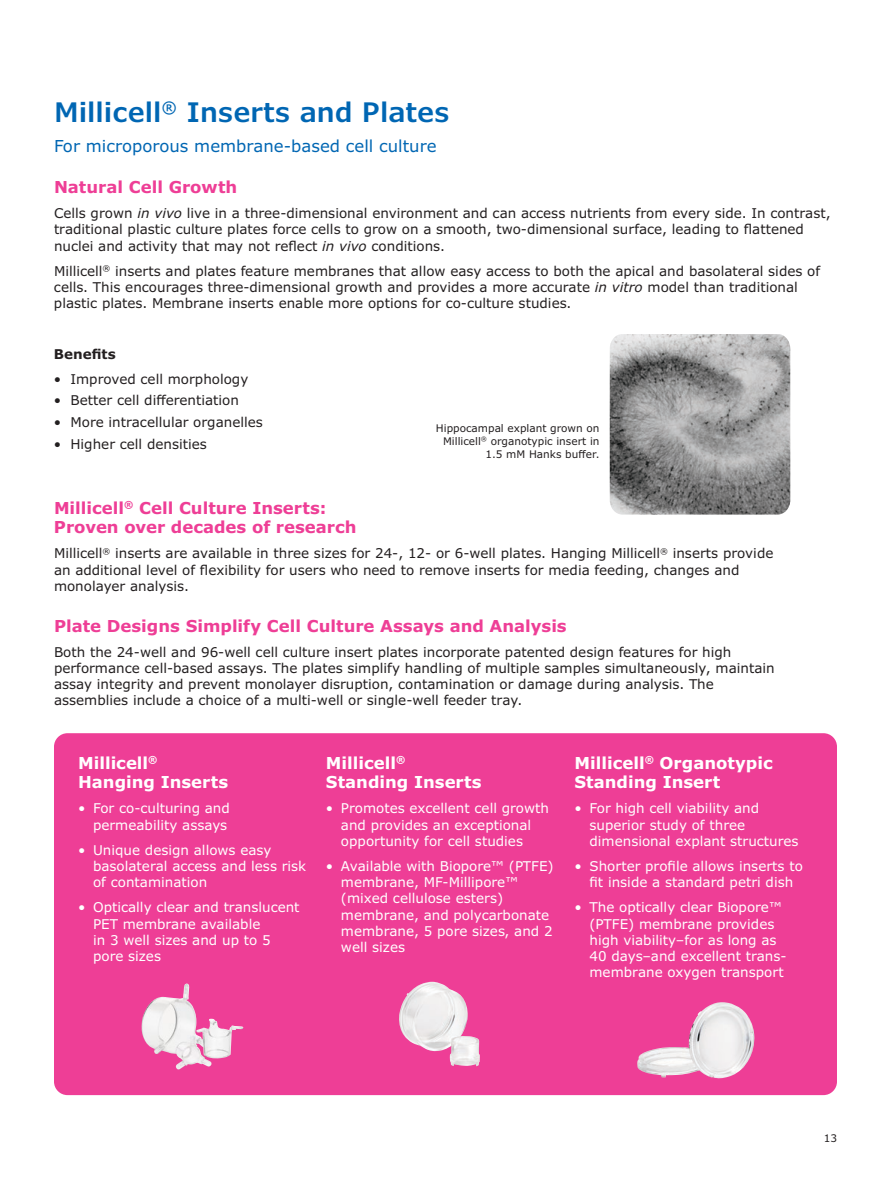
<style>
.page{position:relative;width:891px;height:1188px;background:#fff}
.page>*{position:absolute;margin:0;border:0;box-sizing:border-box;transform-origin:0 0}
.t1{font:600 27px "Verdana Pro";color:#0066b3}
.t2{font:700 16.5px/19.5px "Verdana Pro";color:#ee3e96}
.t3{font:700 16.5px/19.5px "Verdana Pro";color:#fff}
.t4{font:16.5px "Verdana Pro";color:#0066b3}
.t5{font:13.5px/16.2px "Verdana Pro";color:#231f20}
.t6{font:13.5px/16.2px "Verdana Pro";color:#fff}
.t7{font:700 13.5px "Verdana Pro";color:#231f20}
.t8{font:10.5px/12.6px "Verdana Pro";color:#231f20;text-align:right}
.s1{font-style:italic}
</style>
<div class="page">
<div style="left:54px;top:733px;width:783px;height:362px;background:#ee3e96;border-radius:14px"></div>
<img style="left:610px;top:334px;width:180px;height:181px">
<img style="left:142px;top:984px;width:101px;height:86px">
<img style="left:637px;top:1002px;width:118px;height:77px">
<img style="left:399px;top:982px;width:81px;height:84px">
<h1 class="t1" style="left:54px;top:95px;width:397px">Millicell<sup>®</sup> Inserts and Plates</h1>
<p class="t4" style="left:54px;top:136px;width:384px">For microporous membrane-based cell culture</p>
<p class="t2" style="left:54px;top:177px;width:185px">Natural Cell Growth</p>
<p class="t5" style="left:54px;top:205px;width:778px">Cells grown <span class="s1">in vivo</span> live in a three-dimensional environment and can access nutrients from every side. In contrast, traditional plastic culture plates force cells to grow on a smooth, two-dimensional surface, leading to flattened nuclei and activity that may not reflect <span class="s1">in vivo</span> conditions.</p>
<p class="t5" style="left:54px;top:263px;width:768px">Millicell<sup>®</sup> inserts and plates feature membranes that allow easy access to both the apical and basolateral sides of cells. This encourages three-dimensional growth and provides a more accurate <span class="s1">in vitro</span> model than traditional plastic plates. Membrane inserts enable more options for co-culture studies.</p>
<p class="t7" style="left:54px;top:345px;width:64px">Benefits</p>
<p class="t5" style="left:54px;top:371px;width:196px">• Improved cell morphology</p>
<p class="t5" style="left:54px;top:393px;width:187px">• Better cell differentiation</p>
<p class="t5" style="left:54px;top:414px;width:210px">• More intracellular organelles</p>
<p class="t5" style="left:54px;top:436px;width:154px">• Higher cell densities</p>
<p class="t8" style="left:436px;top:422px;width:165px">Hippocampal explant grown on<br>Millicell<sup>®</sup> organotypic insert in<br>1.5 mM Hanks buffer.</p>
<p class="t2" style="left:54px;top:498px;width:304px">Millicell<sup>®</sup> Cell Culture Inserts:<br>Proven over decades of research</p>
<p class="t5" style="left:54px;top:546px;width:721px">Millicell<sup>®</sup> inserts are available in three sizes for 24-, 12- or 6-well plates. Hanging Millicell<sup>®</sup> inserts provide an additional level of flexibility for users who need to remove inserts for media feeding, changes and monolayer analysis.</p>
<p class="t2" style="left:54px;top:616px;width:514px">Plate Designs Simplify Cell Culture Assays and Analysis</p>
<p class="t5" style="left:54px;top:644px;width:722px">Both the 24-well and 96-well cell culture insert plates incorporate patented design features for high performance cell-based assays. The plates simplify handling of multiple samples simultaneously, maintain assay integrity and prevent monolayer disruption, contamination or damage during analysis. The assemblies include a choice of a multi-well or single-well feeder tray.</p>
<p class="t3" style="left:78px;top:753px;width:152px">Millicell<sup>®<br></sup>Hanging Inserts</p>
<p class="t6" style="left:78px;top:801px;width:153px;text-align:right">• For co-culturing and permeability assays</p>
<p class="t6" style="left:93px;top:842px;width:215px;text-indent:-15px">• Unique design allows easy basolateral access and less risk of contamination</p>
<p class="t6" style="left:93px;top:900px;width:208px;text-indent:-15px">• Optically clear and translucent<br>PET membrane available<br>in 3 well sizes and up to 5 pore sizes</p>
<p class="t3" style="left:326px;top:753px;width:157px">Millicell<sup>®<br></sup>Standing Inserts</p>
<p class="t6" style="left:341px;top:801px;width:210px;text-indent:-15px">• Promotes excellent cell growth and provides an exceptional opportunity for cell studies</p>
<p class="t6" style="left:341px;top:858px;width:214px;text-indent:-15px">• Available with Biopore™ (PTFE) membrane, MF-Millipore™ (mixed cellulose esters) membrane, and polycarbonate membrane, 5 pore sizes, and 2 well sizes</p>
<p class="t3" style="left:575px;top:753px;width:200px">Millicell<sup>®</sup> Organotypic<br>Standing Insert</p>
<p class="t6" style="left:590px;top:801px;width:211px;text-indent:-15px">• For high cell viability and superior study of three dimensional explant structures</p>
<p class="t6" style="left:575px;top:858px;width:230px;text-align:center">• Shorter profile allows inserts to fit inside a standard petri dish</p>
<p class="t6" style="left:590px;top:900px;width:199px;text-indent:-15px">• The optically clear Biopore™ (PTFE) membrane provides high viability–for as long as<br>40 days–and excellent trans&shy;membrane oxygen transport</p>
<p class="t8" style="left:824px;top:1132px;width:15px">13</p>
</div>
